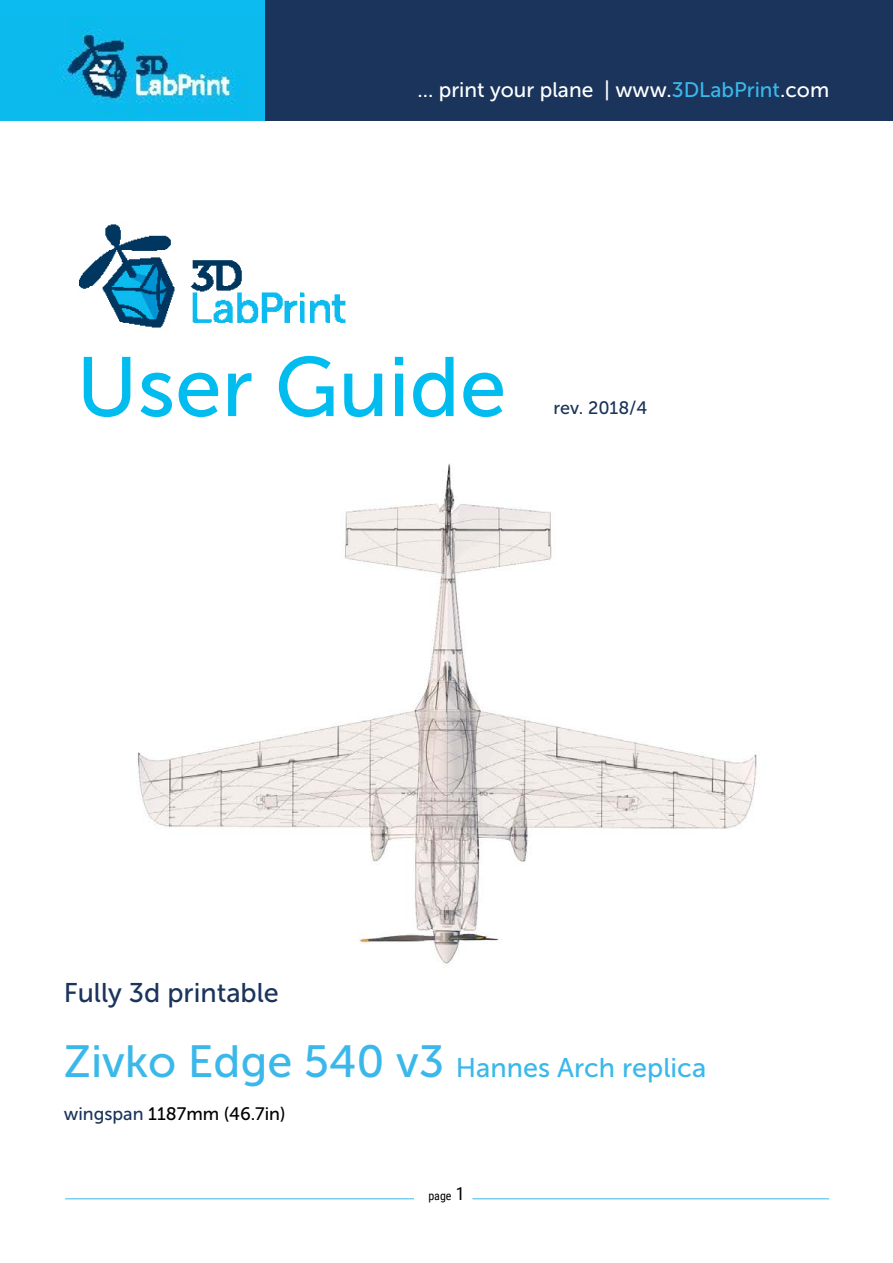
<style>
.page{position:relative;width:893px;height:1263px;background:#fff}
.page>*{position:absolute;margin:0;border:0;box-sizing:border-box;transform-origin:0 0}
.t1{font:83.85px "Museo Sans 500";color:#00bcef}
.t2{font:27px "Museo Sans 500";color:#3bb8ea}
.t3{font:27px "Museo Sans 500";color:#1a345b}
.t4{font:21px "Museo Sans 500";color:#fff}
.t5{font:18px "Museo Sans 500";color:#000}
.t6{font:18px "Museo Sans 500";color:#1a345b}
.t7{font:12px "Roboto Condensed";color:#000}
.s1{color:#3bb8ea}
.s2{font-size:45px}
.s3{color:#1a345b}
.s4{font-size:18px}
</style>
<div class="page">
<img style="left:0;top:0;width:265px;height:121px">
<div style="left:265px;top:0;width:628px;height:121px;background:#1a345b"></div>
<hr style="left:472px;top:1198px;width:357px;height:1px;background:#3bb8ea">
<hr style="left:65px;top:1198px;width:349px;height:1px;background:#3bb8ea">
<img style="left:79px;top:224px;width:267px;height:104px">
<img style="left:138px;top:463px;width:619px;height:503px">
<p class="t4" style="left:417px;top:78px;width:413px">... print your plane | www.<span class="s1">3DLabPrint</span>.com</p>
<h1 class="t1" style="left:77px;top:341px;width:431px">User Guide</h1>
<p class="t6" style="left:553px;top:398px;width:96px">rev. 2018/4</p>
<p class="t3" style="left:64px;top:977px;width:217px">Fully 3d printable</p>
<p class="t2" style="left:64px;top:1053px;width:644px"><span class="s2">Zivko Edge 540 v3</span> Hannes Arch replica</p>
<p class="t5" style="left:64px;top:1104px;width:223px"><span class="s3">wingspan</span> 1187mm (46.7in)</p>
<p class="t7" style="left:428px;top:1187px;width:38px">page <span class="s4">1</span></p>
</div>
